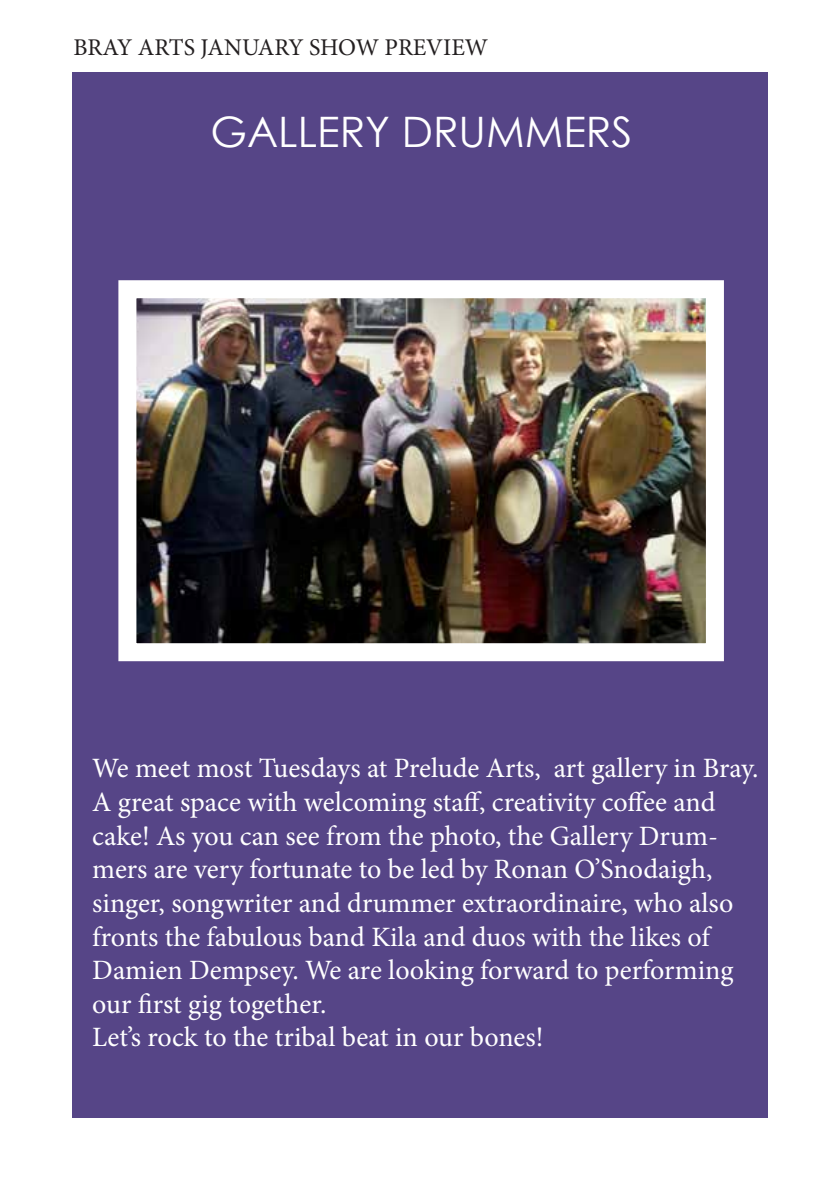
<style>
.page{position:relative;width:840px;height:1191px;background:#fff}
.page>*{position:absolute;margin:0;border:0;box-sizing:border-box;transform-origin:0 0}
.t1{font:42px "Century Gothic";color:#fff}
.t2{font:28px/33.6px "Minion Pro";color:#fff}
.t3{font:24px "Minion Pro";letter-spacing:-.005em;color:#231f20}
</style>
<div class="page">
<div style="left:72px;top:72px;width:695px;height:1045px;background:#564587"></div>
<img style="left:137px;top:299px;width:567px;height:343px">
<div style="left:118px;top:280px;width:605px;height:381px;border:18px solid #fff"></div>
<p class="t3" style="left:73px;top:32px;width:416px">BRAY ARTS JANUARY SHOW PREVIEW</p>
<h1 class="t1" style="left:210px;top:103px;width:423px">GALLERY DRUMMERS</h1>
<p class="t2" style="left:92px;top:752px;width:667px">We meet most Tuesdays at Prelude Arts, art gallery in Bray.<br>A great space with welcoming staff, creativity coffee and cake! As you can see from the photo, the Gallery Drum&shy;mers are very fortunate to be led by Ronan O’Snodaigh, singer, songwriter and drummer extraordinaire, who also fronts the fabulous band Kila and duos with the likes of Damien Dempsey. We are looking forward to performing our first gig together.<br>Let’s rock to the tribal beat in our bones!</p>
</div>
